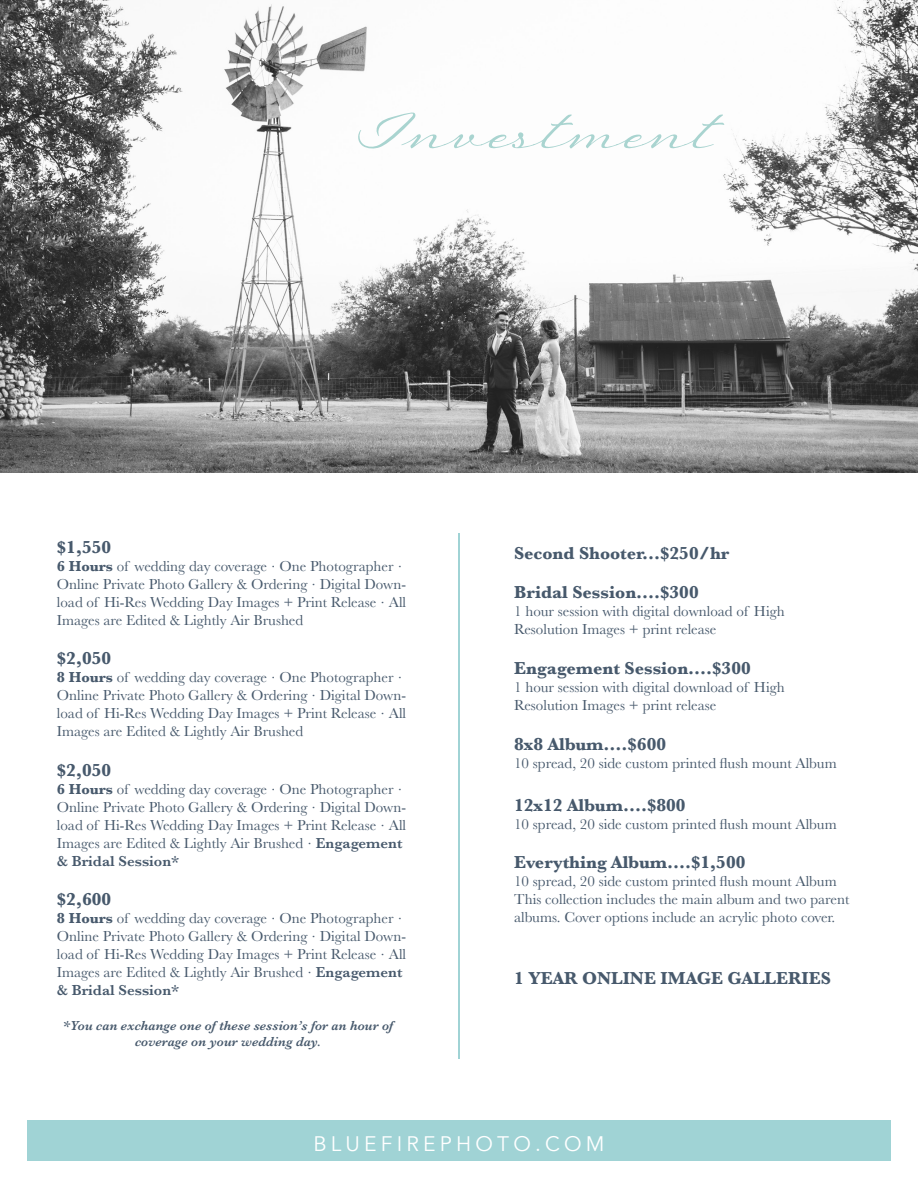
<style>
.page{position:relative;width:918px;height:1188px;background:#fff}
.page>*{position:absolute;margin:0;border:0;box-sizing:border-box;transform-origin:0 0}
.t1{font:73.95px "Regina";color:#a9d4d0}
.t2{font:21px "Avenir";letter-spacing:.2em;color:#fff}
.t3{font:700 18px "Baskerville";color:#47596c}
.t4{font:15px/18px "Baskerville";color:#47596c}
.t5{font:italic 600 13.5px "Baskerville";color:#47596c}
.s1{font-weight:700}
.s2{font-weight:600}
</style>
<div class="page">
<img style="left:0;top:0;width:918px;height:472px">
<hr style="left:458px;top:534px;width:2px;height:525px;background:#a0d3d5">
<div style="left:27px;top:1120px;width:864px;height:41px;background:#a0d3d5"></div>
<p class="t1" style="left:357px;top:79px;width:357px">Investment</p>
<p class="t3" style="left:57px;top:534px;width:56px">$1,550</p>
<p class="t4" style="left:57px;top:557px;width:351px"><span class="s1">6 Hours</span> of wedding day coverage ‧ One Photographer ‧ Online Private Photo Gallery &amp; Ordering ‧ Digital Down&shy;load of Hi-Res Wedding Day Images + Print Release ‧ All Images are Edited &amp; Lightly Air Brushed</p>
<p class="t3" style="left:57px;top:646px;width:56px">$2,050</p>
<p class="t4" style="left:57px;top:669px;width:351px"><span class="s1">8 Hours</span> of wedding day coverage ‧ One Photographer ‧ Online Private Photo Gallery &amp; Ordering ‧ Digital Down&shy;load of Hi-Res Wedding Day Images + Print Release ‧ All Images are Edited &amp; Lightly Air Brushed</p>
<p class="t3" style="left:57px;top:757px;width:56px">$2,050</p>
<p class="t4" style="left:57px;top:780px;width:351px"><span class="s1">6 Hours</span> of wedding day coverage ‧ One Photographer ‧ Online Private Photo Gallery &amp; Ordering ‧ Digital Down&shy;load of Hi-Res Wedding Day Images + Print Release ‧ All Images are Edited &amp; Lightly Air Brushed ‧ <span class="s2">Engagement &amp; Bridal Session*</span></p>
<p class="t3" style="left:57px;top:887px;width:56px">$2,600</p>
<p class="t4" style="left:57px;top:910px;width:351px"><span class="s1">8 Hours</span> of wedding day coverage ‧ One Photographer ‧ Online Private Photo Gallery &amp; Ordering ‧ Digital Down&shy;load of Hi-Res Wedding Day Images + Print Release ‧ All Images are Edited &amp; Lightly Air Brushed ‧ <span class="s2">Engagement &amp; Bridal Session*</span></p>
<p class="t5" style="left:63px;top:1016px;width:332px">*You can exchange one of these session’s for an hour of</p>
<p class="t5" style="left:135px;top:1032px;width:188px">coverage on your wedding day.</p>
<p class="t3" style="left:514px;top:540px;width:217px">Second Shooter...$250/hr</p>
<p class="t3" style="left:514px;top:580px;width:186px">Bridal Session....$300</p>
<p class="t4" style="left:514px;top:603px;width:272px">1 hour session with digital download of High</p>
<p class="t4" style="left:514px;top:621px;width:204px">Resolution Images + print release</p>
<p class="t3" style="left:514px;top:656px;width:238px">Engagement Session....$300</p>
<p class="t4" style="left:514px;top:678px;width:272px">1 hour session with digital download of High</p>
<p class="t4" style="left:514px;top:696px;width:204px">Resolution Images + print release</p>
<p class="t3" style="left:514px;top:731px;width:154px">8x8 Album....$600</p>
<p class="t4" style="left:514px;top:754px;width:324px">10 spread, 20 side custom printed flush mount Album</p>
<p class="t3" style="left:514px;top:792px;width:173px">12x12 Album....$800</p>
<p class="t4" style="left:514px;top:815px;width:324px">10 spread, 20 side custom printed flush mount Album</p>
<p class="t3" style="left:514px;top:850px;width:233px">Everything Album....$1,500</p>
<p class="t4" style="left:514px;top:873px;width:324px">10 spread, 20 side custom printed flush mount Album</p>
<p class="t4" style="left:514px;top:891px;width:337px">This collection includes the main album and two parent albums. Cover options include an acrylic photo cover.</p>
<p class="t3" style="left:514px;top:965px;width:318px">1 YEAR ONLINE IMAGE GALLERIES</p>
<p class="t2" style="left:313px;top:1132px;width:293px">BLUEFIREPHOTO.COM</p>
</div>
